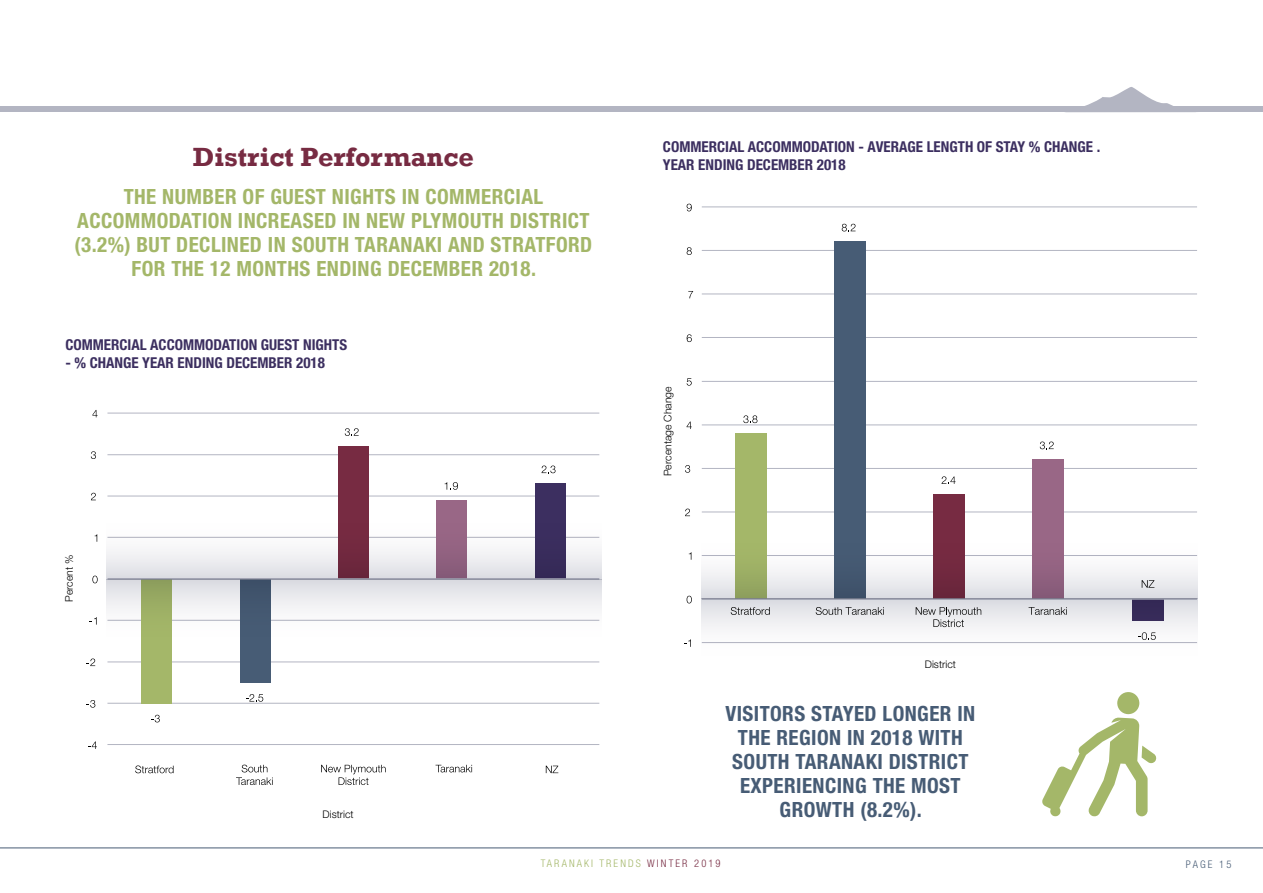
<style>
.page{position:relative;width:1263px;height:893px;background:#fff}
.page>*{position:absolute;margin:0;border:0;box-sizing:border-box;transform-origin:0 0}
.t1{font:700 27px "Rockwell";color:#772b42}
.t2{font:700 condensed 21px/24px "Helvetica Neue LT Pro";letter-spacing:.02em;color:#a4b769;text-align:center}
.t3{font:700 condensed 21px/24px "Helvetica Neue LT Pro";letter-spacing:.02em;color:#475c75;text-align:center}
.t4{font:700 condensed 15px/18px "Helvetica Neue LT Pro";color:#3c2f60}
.t5{font:300 10.5px "Helvetica Neue LT Pro";color:#000}
.t6{font:300 condensed 10.5px "Helvetica Neue LT Pro";letter-spacing:.2em;color:#a4b769}
.t7{font:300 condensed 10.5px "Helvetica Neue";letter-spacing:.2em;color:#475c75}
.s1{color:#772b42}
</style>
<div class="page">
<hr style="left:0;top:847px;width:1263px;height:1px;background:#475c75">
<div style="left:0;top:106px;width:1263px;height:6px;background:#b3b5c2"></div>
<svg style="left:1085px;top:87px;width:88px;height:19px"></svg>
<svg style="left:135px;top:765px;width:39px;height:8px"></svg>
<svg style="left:236px;top:765px;width:37px;height:20px"></svg>
<svg style="left:321px;top:765px;width:65px;height:20px"></svg>
<svg style="left:435px;top:765px;width:37px;height:7px"></svg>
<svg style="left:546px;top:766px;width:12px;height:7px"></svg>
<hr style="left:107px;top:413px;width:492px;height:1px;background:#b3b5c2">
<hr style="left:107px;top:454px;width:492px;height:1px;background:#b3b5c2">
<hr style="left:107px;top:496px;width:492px;height:1px;background:#b3b5c2">
<hr style="left:107px;top:662px;width:492px;height:1px;background:#b3b5c2">
<hr style="left:107px;top:703px;width:492px;height:1px;background:#b3b5c2">
<hr style="left:107px;top:744px;width:492px;height:1px;background:#b3b5c2">
<div style="left:141px;top:579px;width:31px;height:124px;background:#a4b769"></div>
<div style="left:240px;top:579px;width:30px;height:103px;background:#475c75"></div>
<div style="left:338px;top:446px;width:31px;height:133px;background:#772b42"></div>
<div style="left:436px;top:500px;width:31px;height:79px;background:#996786"></div>
<div style="left:535px;top:484px;width:31px;height:95px;background:#3c2f60"></div>
<svg style="left:151px;top:715px;width:9px;height:7px"></svg>
<svg style="left:246px;top:694px;width:17px;height:8px"></svg>
<svg style="left:345px;top:428px;width:14px;height:8px"></svg>
<svg style="left:445px;top:482px;width:13px;height:8px"></svg>
<svg style="left:541px;top:466px;width:14px;height:7px"></svg>
<svg style="left:88px;top:741px;width:9px;height:8px"></svg>
<svg style="left:87px;top:700px;width:8px;height:8px"></svg>
<svg style="left:87px;top:658px;width:8px;height:8px"></svg>
<svg style="left:90px;top:617px;width:7px;height:8px"></svg>
<svg style="left:92px;top:576px;width:6px;height:7px"></svg>
<svg style="left:91px;top:493px;width:5px;height:7px"></svg>
<svg style="left:91px;top:451px;width:5px;height:8px"></svg>
<svg style="left:92px;top:410px;width:6px;height:7px"></svg>
<svg style="left:106px;top:536px;width:495px;height:43px"></svg>
<svg style="left:106px;top:579px;width:495px;height:64px"></svg>
<hr style="left:702px;top:207px;width:495px;height:1px;background:#b3b5c2">
<hr style="left:702px;top:250px;width:495px;height:1px;background:#b3b5c2">
<hr style="left:702px;top:294px;width:495px;height:1px;background:#b3b5c2">
<hr style="left:702px;top:337px;width:495px;height:1px;background:#b3b5c2">
<hr style="left:702px;top:381px;width:495px;height:1px;background:#b3b5c2">
<hr style="left:702px;top:425px;width:495px;height:1px;background:#b3b5c2">
<hr style="left:702px;top:468px;width:495px;height:1px;background:#b3b5c2">
<hr style="left:702px;top:512px;width:495px;height:1px;background:#b3b5c2">
<div style="left:736px;top:433px;width:31px;height:166px;background:#a4b769"></div>
<div style="left:835px;top:242px;width:31px;height:357px;background:#475c75"></div>
<div style="left:934px;top:494px;width:31px;height:105px;background:#772b42"></div>
<div style="left:1033px;top:460px;width:31px;height:139px;background:#996786"></div>
<svg style="left:743px;top:415px;width:14px;height:8px"></svg>
<svg style="left:842px;top:224px;width:13px;height:7px"></svg>
<svg style="left:941px;top:476px;width:14px;height:8px"></svg>
<svg style="left:1040px;top:442px;width:14px;height:7px"></svg>
<svg style="left:684px;top:639px;width:7px;height:8px"></svg>
<svg style="left:687px;top:596px;width:5px;height:7px"></svg>
<svg style="left:685px;top:509px;width:5px;height:7px"></svg>
<svg style="left:685px;top:465px;width:5px;height:8px"></svg>
<svg style="left:686px;top:422px;width:6px;height:7px"></svg>
<svg style="left:687px;top:378px;width:5px;height:8px"></svg>
<svg style="left:687px;top:334px;width:5px;height:8px"></svg>
<svg style="left:688px;top:291px;width:5px;height:7px"></svg>
<svg style="left:687px;top:247px;width:5px;height:8px"></svg>
<svg style="left:687px;top:204px;width:5px;height:7px"></svg>
<div style="left:1117px;top:692px;width:23px;height:22px;background:#a4b769;border-radius:50%"></div>
<svg style="left:1042px;top:717px;width:115px;height:100px"></svg>
<svg style="left:702px;top:535px;width:495px;height:64px"></svg>
<svg style="left:702px;top:599px;width:495px;height:44px"></svg>
<p class="t1" style="left:193px;top:140px;width:283px">District Performance</p>
<p class="t2" style="left:75px;top:184px;width:519px">THE NUMBER OF GUEST NIGHTS IN COMMERCIAL ACCOMMODATION INCREASED IN NEW PLYMOUTH DISTRICT (3.2%) BUT DECLINED IN SOUTH TARANAKI AND STRATFORD FOR THE 12 MONTHS ENDING DECEMBER 2018.</p>
<p class="t4" style="left:65px;top:336px;width:283px">COMMERCIAL ACCOMMODATION GUEST NIGHTS</p>
<p class="t4" style="left:65px;top:354px;width:261px">- % CHANGE YEAR ENDING DECEMBER 2018</p>
<p class="t5" style="left:63px;top:602px;width:49px;rotate:-90deg">Percent %</p>
<p class="t5" style="left:323px;top:808px;width:33px">District</p>
<p class="t4" style="left:663px;top:138px;width:439px">COMMERCIAL ACCOMMODATION - AVERAGE LENGTH OF STAY % CHANGE .<br>YEAR ENDING DECEMBER 2018</p>
<p class="t5" style="left:661px;top:476px;width:91px;rotate:-90deg">Percentage Change</p>
<p class="t5" style="left:925px;top:657px;width:33px">District</p>
<p class="t3" style="left:725px;top:701px;width:251px">VISITORS STAYED LONGER IN<br>THE REGION IN 2018 WITH<br>SOUTH TARANAKI DISTRICT<br>EXPERIENCING THE MOST<br>GROWTH (8.2%).</p>
<p class="t6" style="left:541px;top:857px;width:181px">TARANAKI TRENDS <span class="s1">WINTER 2019</span></p>
<p class="t7" style="left:1186px;top:858px;width:47px">PAGE 15</p>
</div>
